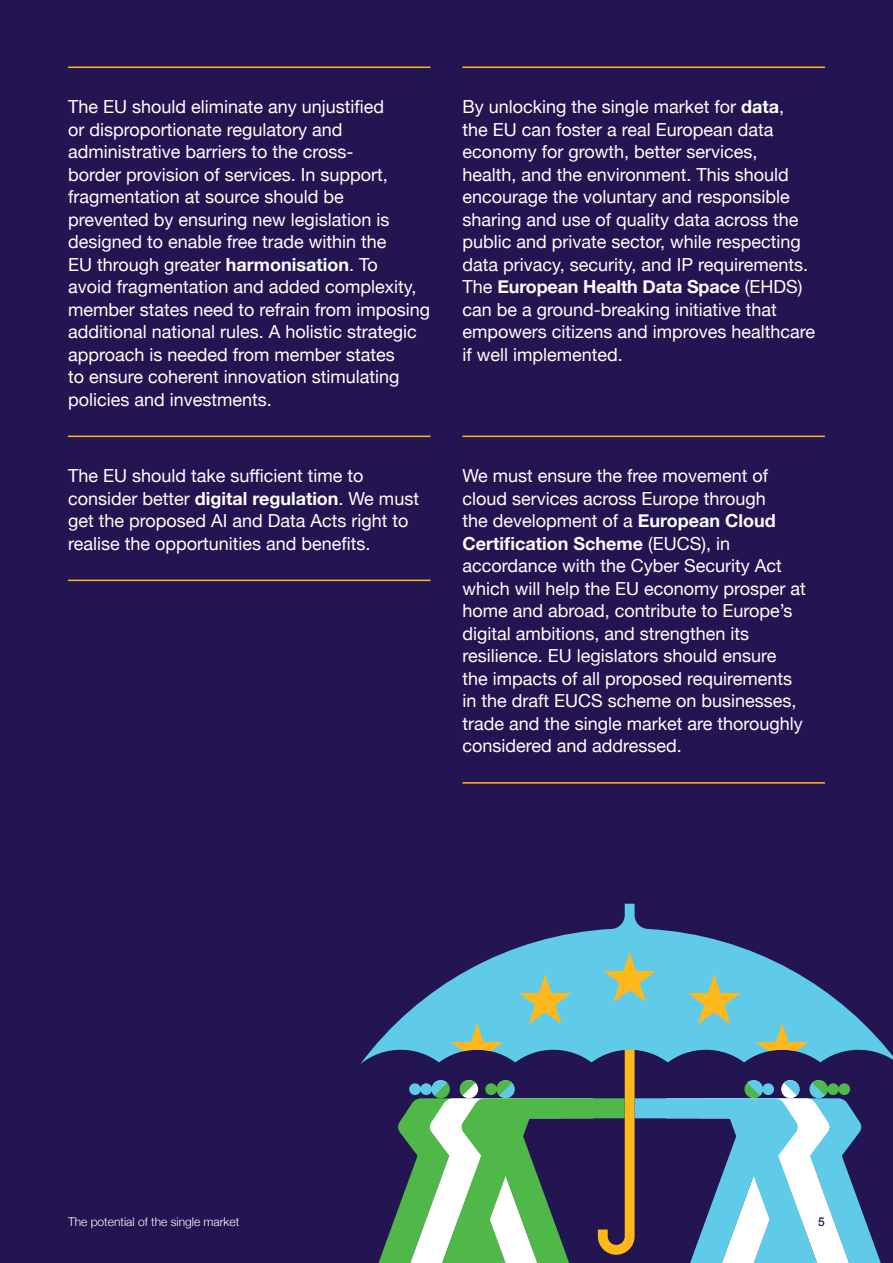
<style>
.page{position:relative;width:893px;height:1263px;background:#221551}
.page>*{position:absolute;margin:0;border:0;box-sizing:border-box;transform-origin:0 0}
.t1{font:18px/22.5px "Helvetica Neue";color:#fff}
.t2{font:300 12px "Helvetica Neue";color:#fff}
.t3{font:500 12px "Helvetica Neue";color:#221551}
.s1{font-weight:700}
</style>
<div class="page">
<hr style="left:68px;top:67px;width:363px;height:1px;background:#ffb81c">
<hr style="left:68px;top:436px;width:363px;height:1px;background:#ffb81c">
<hr style="left:462px;top:67px;width:363px;height:1px;background:#ffb81c">
<hr style="left:462px;top:436px;width:363px;height:1px;background:#ffb81c">
<hr style="left:68px;top:580px;width:363px;height:1px;background:#ffb81c">
<hr style="left:462px;top:782px;width:363px;height:2px;background:#ffb81c">
<svg style="left:360px;top:904px;width:533px;height:160px"></svg>
<svg style="left:378px;top:952px;width:503px;height:311px"></svg>
<p class="t1" style="left:68px;top:96px;width:364px">The EU should eliminate any unjustified<br>or disproportionate regulatory and administrative barriers to the cross-<br>border provision of services. In support, fragmentation at source should be<br>prevented by ensuring new legislation is designed to enable free trade within the<br>EU through greater <span class="s1">harmonisation</span>. To<br>avoid fragmentation and added complexity, member states need to refrain from imposing additional national rules. A holistic strategic approach is needed from member states<br>to ensure coherent innovation stimulating policies and investments.</p>
<p class="t1" style="left:462px;top:96px;width:354px">By unlocking the single market for <span class="s1">data</span>,<br>the EU can foster a real European data economy for growth, better services, health, and the environment. This should encourage the voluntary and responsible sharing and use of quality data across the public and private sector, while respecting data privacy, security, and IP requirements.<br>The <span class="s1">European Health Data Space</span> (EHDS) can be a ground-breaking initiative that empowers citizens and improves healthcare if well implemented.</p>
<p class="t1" style="left:68px;top:465px;width:352px">The EU should take sufficient time to consider better <span class="s1">digital regulation</span>. We must get the proposed AI and Data Acts right to realise the opportunities and benefits.</p>
<p class="t1" style="left:462px;top:465px;width:345px">We must ensure the free movement of cloud services across Europe through<br>the development of a <span class="s1">European Cloud Certification Scheme</span> (EUCS), in accordance with the Cyber Security Act which will help the EU economy prosper at home and abroad, contribute to Europe’s digital ambitions, and strengthen its resilience. EU legislators should ensure the impacts of all proposed requirements in the draft EUCS scheme on businesses, trade and the single market are thoroughly considered and addressed.</p>
<p class="t2" style="left:68px;top:1212px;width:173px">The potential of the single market</p>
<p class="t3" style="left:818px;top:1212px;width:8px">5</p>
</div>
